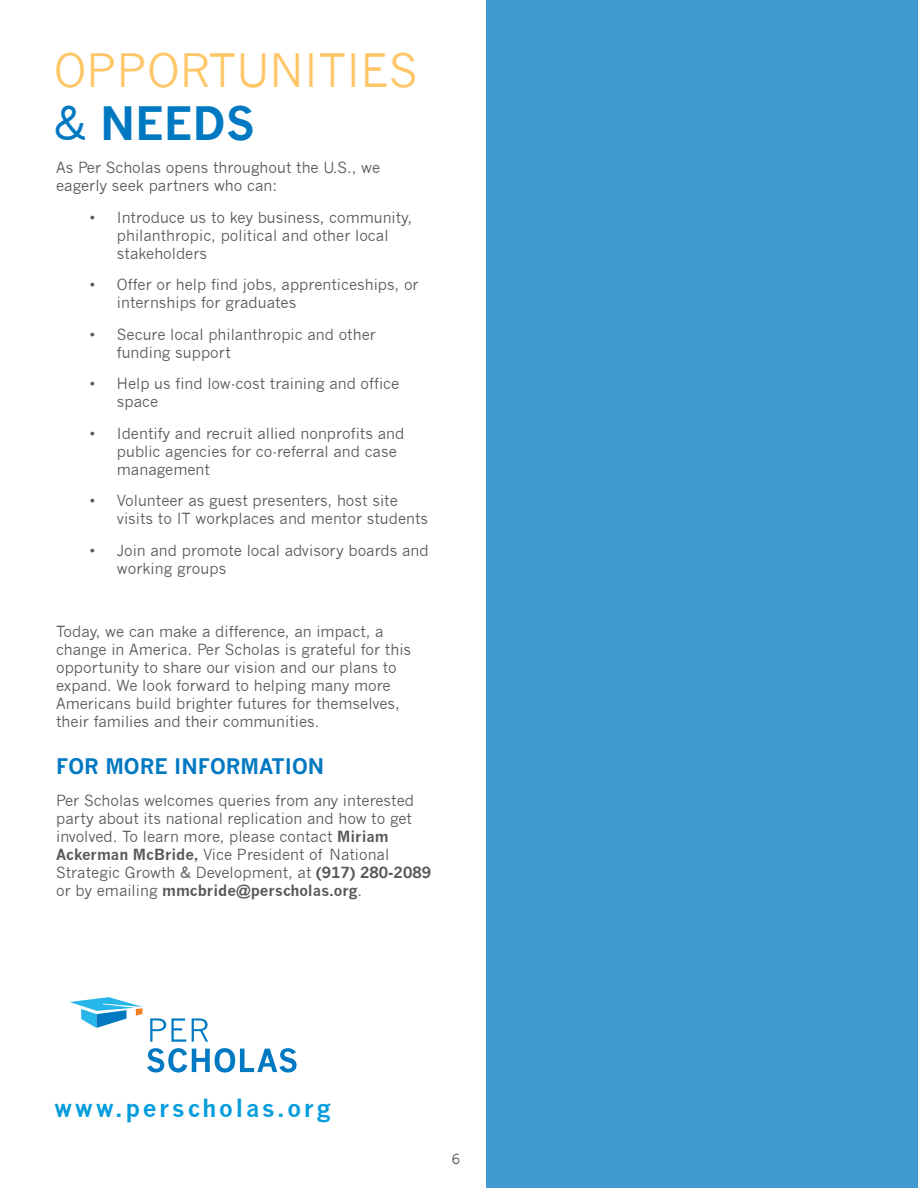
<style>
.page{position:relative;width:918px;height:1188px;background:#fff}
.page>*{position:absolute;margin:0;border:0;box-sizing:border-box;transform-origin:0 0}
.t1{font:45px/53.2px "News Gothic";color:#fec666}
.t2{font:700 24px "News Gothic";letter-spacing:.11em;color:#069ddc}
.t3{font:700 21px "News Gothic";color:#0079c2}
.t4{font:15px/18px "News Gothic";color:#57585a}
.t5{font:13.5px "News Gothic";color:#57585a}
.s1{color:#0079c2}
.s2{font-weight:700;color:#0079c2}
.s3{font-weight:700}
</style>
<div class="page">
<svg style="left:70px;top:997px;width:227px;height:76px"></svg>
<div style="left:486px;top:0;width:432px;height:1188px;background:#409ad1"></div>
<h1 class="t1" style="left:53px;top:44px;width:366px">OPPORTUNITIES <span class="s1">&amp;</span> <span class="s2">NEEDS</span></h1>
<p class="t4" style="left:56px;top:159px;width:326px">As Per Scholas opens throughout the U.S., we eagerly seek partners who can:</p>
<p class="t4" style="left:117px;top:208px;width:297px;text-indent:-27px">• Introduce us to key business, community, philanthropic, political and other local stakeholders</p>
<p class="t4" style="left:117px;top:276px;width:303px;text-indent:-27px">• Offer or help find jobs, apprenticeships, or internships for graduates</p>
<p class="t4" style="left:117px;top:325px;width:261px;text-indent:-27px">• Secure local philanthropic and other funding support</p>
<p class="t4" style="left:117px;top:375px;width:284px;text-indent:-27px">• Help us find low-cost training and office space</p>
<p class="t4" style="left:117px;top:424px;width:289px;text-indent:-27px">• Identify and recruit allied nonprofits and public agencies for co-referral and case management</p>
<p class="t4" style="left:117px;top:492px;width:313px;text-indent:-27px">• Volunteer as guest presenters, host site visits to IT workplaces and mentor students</p>
<p class="t4" style="left:117px;top:541px;width:313px;text-indent:-27px">• Join and promote local advisory boards and working groups</p>
<p class="t4" style="left:56px;top:622px;width:357px">Today, we can make a difference, an impact, a change in America. Per Scholas is grateful for this opportunity to share our vision and our plans to expand. We look forward to helping many more Americans build brighter futures for themselves, their families and their communities.</p>
<h3 class="t3" style="left:56px;top:753px;width:270px">FOR MORE INFORMATION</h3>
<p class="t4" style="left:56px;top:791px;width:376px">Per Scholas welcomes queries from any interested party about its national replication and how to get involved. To learn more, please contact <span class="s3">Miriam Ackerman McBride,</span> Vice President of National Strategic Growth &amp; Development, at <span class="s3">(917) 280-2089 </span>or by emailing <span class="s3">mmcbride@perscholas.org</span>.</p>
<h2 class="t2" style="left:54px;top:1094px;width:278px">www.perscholas.org</h2>
<p class="t5" style="left:452px;top:1151px;width:10px">6</p>
</div>
